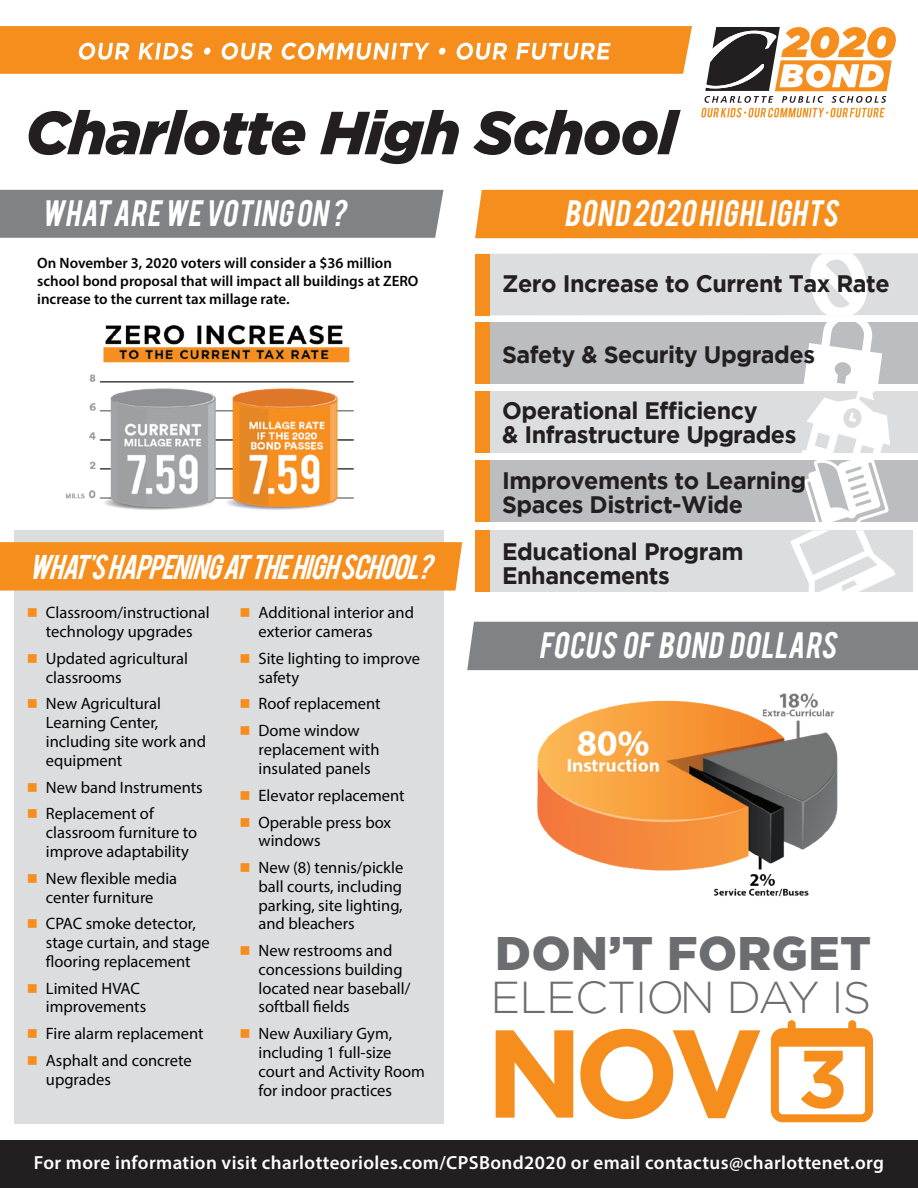
<style>
.page{position:relative;width:918px;height:1188px;background:#fff}
.page>*{position:absolute;margin:0;border:0;box-sizing:border-box;transform-origin:0 0}
.t1{font:700 124.8px "Gotham";color:#f68e1e}
.t2{font:700 81.45px "Gotham";color:#f68e1e}
.t3{font:italic 900 60.6px "Gotham";letter-spacing:-.02em;color:#231f20}
.t4{font:900 46.95px "Gotham";letter-spacing:.01em;color:#6c6d70}
.t5{font:300 44.55px "Gotham";letter-spacing:-.02em;color:#6c6d70}
.t6{font:italic 28.95px "Bebas";color:#fff}
.t7{font:italic 27px "Bebas";color:#fff}
.t8{font:700 23.85px/23.4px "Gotham";letter-spacing:-.02em;color:#231f20}
.t9{font:600 19.05px "Myriad Pro";letter-spacing:.02em;color:#fff}
.t10{font:16.5px/18.8px "Myriad Pro";color:#040503}
.t11{font:600 15px/18px "Myriad Pro";color:#040503}
</style>
<div class="page">
<svg style="left:0;top:26px;width:692px;height:48px;background:#f69a37"></svg>
<div style="left:475px;top:190px;width:443px;height:48px;background:#f68e1e"></div>
<div style="left:467px;top:622px;width:451px;height:48px;background:#808285"></div>
<img style="left:65px;top:325px;width:289px;height:185px">
<div style="left:0;top:190px;width:444px;height:48px;background:#808285"></div>
<img style="left:537px;top:693px;width:301px;height:204px">
<div style="left:14px;top:530px;width:430px;height:594px;background:#dcdddf"></div>
<div style="left:0;top:1140px;width:918px;height:48px;background:#231f20"></div>
<div style="left:0;top:542px;width:462px;height:49px;background:#f68e1e"></div>
<svg style="left:701px;top:27px;width:195px;height:91px"></svg>
<div style="left:476px;top:530px;width:437px;height:62px;background:#dcdddf"></div>
<div style="left:477px;top:391px;width:441px;height:62px;background:#dcdddf"></div>
<svg style="left:802px;top:391px;width:88px;height:62px"></svg>
<div style="left:476px;top:322px;width:442px;height:62px;background:#bcbdc0"></div>
<svg style="left:803px;top:322px;width:79px;height:62px"></svg>
<div style="left:476px;top:460px;width:442px;height:62px;background:#bcbdc0"></div>
<svg style="left:790px;top:460px;width:106px;height:132px"></svg>
<div style="left:476px;top:253px;width:442px;height:62px;background:#dcdddf"></div>
<svg style="left:804px;top:253px;width:69px;height:62px"></svg>
<div style="left:475px;top:254px;width:15px;height:61px;background:#f68e1e"></div>
<div style="left:475px;top:322px;width:15px;height:62px;background:#f68e1e"></div>
<div style="left:475px;top:391px;width:15px;height:62px;background:#f68e1e"></div>
<div style="left:475px;top:460px;width:15px;height:62px;background:#f68e1e"></div>
<div style="left:475px;top:530px;width:15px;height:62px;background:#f68e1e"></div>
<svg style="left:771px;top:1020px;width:102px;height:102px"></svg>
<h3 class="t3" style="left:26px;top:98px;width:653px">Charlotte High School</h3>
<h3 class="t6" style="left:41px;top:193px;width:312px">WHAT ARE WE VOTING ON ?</h3>
<p class="t11" style="left:37px;top:253px;width:383px">On November 3, 2020 voters will consider a $36 million school bond proposal that will impact all buildings at ZERO increase to the current tax millage rate.</p>
<h3 class="t7" style="left:28px;top:547px;width:414px">WHAT'SHAPPENINGATTHEHIGHSCHOOL?</h3>
<p class="t10" style="left:46px;top:603px;width:165px">Classroom/instructional technology upgrades</p>
<p class="t10" style="left:46px;top:649px;width:144px">Updated agricultural classrooms</p>
<p class="t10" style="left:46px;top:694px;width:162px">New Agricultural<br>Learning Center, including site work and equipment</p>
<p class="t10" style="left:46px;top:773px;width:158px;line-height:26.8px">New band Instruments<br>Replacement of</p>
<p class="t10" style="left:46px;top:823px;width:153px">classroom furniture to improve adaptability</p>
<p class="t10" style="left:46px;top:869px;width:133px">New flexible media center furniture</p>
<p class="t10" style="left:46px;top:914px;width:165px">CPAC smoke detector, stage curtain, and stage flooring replacement</p>
<p class="t10" style="left:46px;top:979px;width:102px">Limited HVAC improvements</p>
<p class="t10" style="left:46px;top:1020px;width:159px;line-height:26.8px">Fire alarm replacement<br>Asphalt and concrete</p>
<p class="t10" style="left:46px;top:1070px;width:66px">upgrades</p>
<p class="t10" style="left:259px;top:603px;width:157px">Additional interior and exterior cameras</p>
<p class="t10" style="left:259px;top:649px;width:163px">Site lighting to improve safety</p>
<p class="t10" style="left:259px;top:690px;width:124px;line-height:26.8px">Roof replacement<br>Dome window</p>
<p class="t10" style="left:259px;top:740px;width:122px">replacement with insulated panels</p>
<p class="t10" style="left:259px;top:781px;width:148px;line-height:26.8px">Elevator replacement<br>Operable press box</p>
<p class="t10" style="left:259px;top:827px;width:146px;line-height:26.8px">windows<br>New (8) tennis/pickle</p>
<p class="t10" style="left:259px;top:877px;width:146px;text-align:justify">ball courts, including parking, site lighting, and bleachers</p>
<p class="t10" style="left:259px;top:941px;width:153px">New restrooms and concessions building located near baseball/ softball fields</p>
<p class="t10" style="left:259px;top:1024px;width:168px">New Auxiliary Gym, including 1 full-size court and Activity Room for indoor practices</p>
<h3 class="t6" style="left:564px;top:192px;width:281px">BOND 2020 HIGHLIGHTS</h3>
<h3 class="t8" style="left:502px;top:272px;width:389px">Zero Increase to Current Tax Rate</h3>
<h3 class="t8" style="left:502px;top:342px;width:315px">Safety &amp; Security Upgrades</h3>
<h3 class="t8" style="left:502px;top:399px;width:296px">Operational Efficiency<br>&amp; Infrastructure Upgrades</h3>
<h3 class="t8" style="left:502px;top:469px;width:306px">Improvements to Learning<br>Spaces District-Wide</h3>
<h3 class="t8" style="left:502px;top:540px;width:243px">Educational Program<br>Enhancements</h3>
<h3 class="t6" style="left:539px;top:624px;width:305px">FOCUS OF BOND DOLLARS</h3>
<h3 class="t4" style="left:495px;top:926px;width:377px">DON’T FORGET</h3>
<h3 class="t5" style="left:491px;top:973px;width:382px">ELECTION DAY IS</h3>
<h1 class="t1" style="left:485px;top:1001px;width:280px">NOV</h1>
<h2 class="t2" style="left:798px;top:1032px;width:52px">3</h2>
<p class="t9" style="left:34px;top:1151px;width:852px">For more information visit charlotteorioles.com/CPSBond2020 or email contactus@charlottenet.org</p>
</div>
